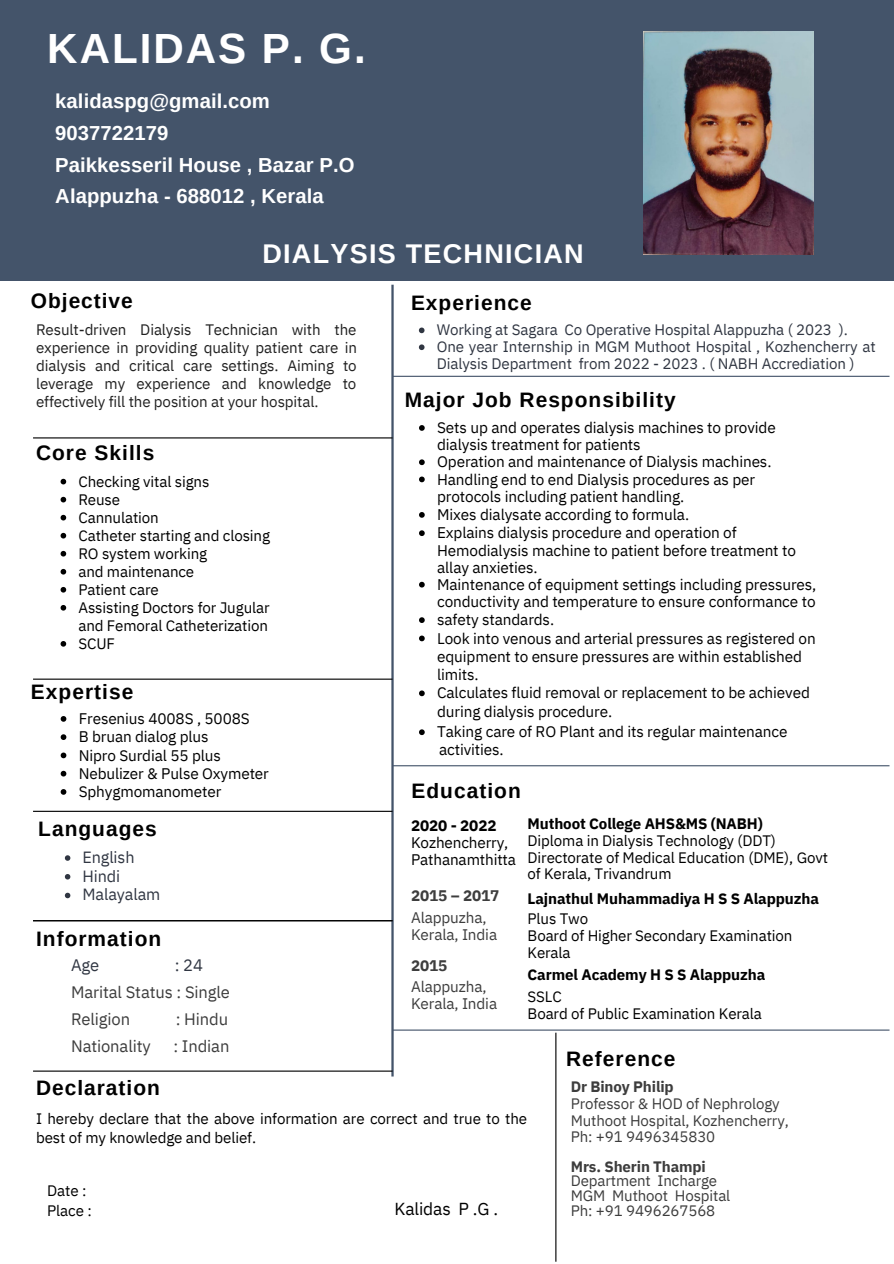
<style>
.page{position:relative;width:894px;height:1264px;background:#fff}
.page>*{position:absolute;margin:0;border:0;box-sizing:border-box;transform-origin:0 0}
.t1{font:700 42.15px "Arimo";letter-spacing:.045em;color:#fff}
.t2{font:700 27px "Arimo";letter-spacing:.045em;color:#fff}
.t3{font:700 20.85px "Arimo";letter-spacing:.05em;color:#000}
.t4{font:700 20.25px "Arimo";letter-spacing:.005em;color:#fff}
.t5{font:17.4px "IBM Plex Sans";letter-spacing:-.01em;color:#000}
.t6{font:16.5px/27px "IBM Plex Sans";letter-spacing:-.005em;color:#3d3d3d}
.t7{font:16.5px "IBM Plex Sans";color:#303642}
.t8{font:16.2px "IBM Plex Sans";letter-spacing:-.01em;color:#303642}
.t9{font:15.3px/17.1px "IBM Plex Sans";letter-spacing:-.01em;color:#000}
.t10{font:15.3px "IBM Plex Sans";letter-spacing:-.01em;color:#3d3d3d}
.t11{font:700 15.3px "IBM Plex Sans";letter-spacing:-.01em;color:#3d3d3d}
.t12{font:15.15px/19.2px "IBM Plex Sans";letter-spacing:-.01em;color:#000}
.t13{font:15.15px/18px "IBM Plex Sans";letter-spacing:-.01em;color:#212121;text-align:justify}
.t14{font:15.15px/17px "IBM Plex Sans";letter-spacing:-.01em;color:#303642}
.t15{font:700 15.15px "IBM Plex Sans";letter-spacing:-.01em;color:#000}
.t16{font:15px "IBM Plex Sans";letter-spacing:-.01em;color:#3d3d3d}
.t17{font:700 15px "IBM Plex Sans";letter-spacing:-.01em;color:#3d3d3d}
.s1{font-weight:700}
</style>
<div class="page">
<div style="left:0;top:0;width:893px;height:280px;background:#44546a"></div>
<hr style="left:391px;top:285px;width:2px;height:791px;background:#44546a">
<hr style="left:392px;top:376px;width:497px;height:1px;background:#44546a">
<hr style="left:392px;top:765px;width:497px;height:1px;background:#44546a">
<hr style="left:392px;top:1029px;width:497px;height:1px;background:#44546a">
<hr style="left:33px;top:437px;width:359px;height:1px;background:#000">
<hr style="left:33px;top:678px;width:359px;height:1px;background:#000">
<hr style="left:33px;top:810px;width:359px;height:2px;background:#000">
<hr style="left:33px;top:920px;width:359px;height:1px;background:#000">
<hr style="left:33px;top:1070px;width:359px;height:1px;background:#000">
<hr style="left:555px;top:1032px;width:1px;height:229px;background:#000">
<img style="left:643px;top:32px;width:170px;height:223px">
<svg style="left:61px;top:716px;width:5px;height:5px"></svg>
<svg style="left:61px;top:734px;width:5px;height:6px"></svg>
<svg style="left:61px;top:752px;width:5px;height:6px"></svg>
<svg style="left:61px;top:770px;width:5px;height:6px"></svg>
<svg style="left:61px;top:789px;width:5px;height:5px"></svg>
<svg style="left:61px;top:479px;width:5px;height:5px"></svg>
<svg style="left:61px;top:497px;width:5px;height:5px"></svg>
<svg style="left:61px;top:515px;width:5px;height:5px"></svg>
<svg style="left:61px;top:533px;width:5px;height:5px"></svg>
<svg style="left:61px;top:551px;width:5px;height:5px"></svg>
<svg style="left:61px;top:569px;width:5px;height:5px"></svg>
<svg style="left:61px;top:587px;width:5px;height:5px"></svg>
<svg style="left:61px;top:605px;width:5px;height:5px"></svg>
<svg style="left:61px;top:641px;width:5px;height:5px"></svg>
<svg style="left:419px;top:425px;width:5px;height:6px"></svg>
<svg style="left:419px;top:459px;width:5px;height:6px"></svg>
<svg style="left:419px;top:476px;width:5px;height:6px"></svg>
<svg style="left:419px;top:512px;width:5px;height:5px"></svg>
<svg style="left:419px;top:530px;width:5px;height:6px"></svg>
<svg style="left:419px;top:582px;width:5px;height:5px"></svg>
<svg style="left:419px;top:617px;width:5px;height:6px"></svg>
<svg style="left:419px;top:635px;width:5px;height:6px"></svg>
<svg style="left:419px;top:690px;width:5px;height:6px"></svg>
<svg style="left:419px;top:729px;width:5px;height:6px"></svg>
<svg style="left:419px;top:327px;width:5px;height:6px"></svg>
<svg style="left:419px;top:344px;width:5px;height:6px"></svg>
<svg style="left:65px;top:855px;width:5px;height:5px"></svg>
<svg style="left:65px;top:874px;width:5px;height:5px"></svg>
<svg style="left:65px;top:892px;width:5px;height:6px"></svg>
<p class="t1" style="left:47px;top:25px;width:320px">KALIDAS P. G.</p>
<p class="t4" style="left:55px;top:90px;width:216px">kalidaspg@gmail.com</p>
<p class="t4" style="left:55px;top:122px;width:115px">9037722179</p>
<p class="t4" style="left:55px;top:153px;width:300px">Paikkesseril House , Bazar P.O</p>
<p class="t4" style="left:55px;top:185px;width:270px">Alappuzha - 688012 , Kerala</p>
<p class="t3" style="left:31px;top:289px;width:103px">Objective</p>
<p class="t2" style="left:262px;top:239px;width:323px">DIALYSIS TECHNICIAN</p>
<p class="t3" style="left:411px;top:291px;width:122px">Experience</p>
<p class="t13" style="left:36px;top:320px;width:322px">Result-driven Dialysis Technician with the experience in providing quality patient care in dialysis and critical care settings. Aiming to leverage my experience and knowledge to effectively fill the position at your hospital.</p>
<p class="t3" style="left:36px;top:441px;width:120px">Core Skills</p>
<p class="t12" style="left:78px;top:471px;width:132px">Checking vital signs</p>
<p class="t12" style="left:78px;top:489px;width:43px">Reuse</p>
<p class="t12" style="left:78px;top:507px;width:82px">Cannulation</p>
<p class="t12" style="left:78px;top:525px;width:193px">Catheter starting and closing</p>
<p class="t12" style="left:78px;top:543px;width:130px">RO system working</p>
<p class="t12" style="left:78px;top:561px;width:117px">and maintenance</p>
<p class="t12" style="left:78px;top:579px;width:82px">Patient care</p>
<p class="t12" style="left:78px;top:598px;width:193px;line-height:18px">Assisting Doctors for Jugular and Femoral Catheterization</p>
<p class="t12" style="left:78px;top:633px;width:38px">SCUF</p>
<p class="t3" style="left:31px;top:680px;width:104px">Expertise</p>
<p class="t9" style="left:79px;top:709px;width:172px">Fresenius 4008S , 5008S</p>
<p class="t9" style="left:79px;top:728px;width:131px">B bruan dialog plus</p>
<p class="t9" style="left:79px;top:746px;width:144px">Nipro Surdial 55 plus</p>
<p class="t9" style="left:79px;top:764px;width:191px">Nebulizer &amp; Pulse Oxymeter</p>
<p class="t9" style="left:79px;top:782px;width:144px">Sphygmomanometer</p>
<p class="t3" style="left:38px;top:817px;width:120px">Languages</p>
<p class="t8" style="left:82px;top:846px;width:53px">English</p>
<p class="t8" style="left:82px;top:865px;width:39px">Hindi</p>
<p class="t8" style="left:82px;top:883px;width:79px">Malayalam</p>
<p class="t3" style="left:36px;top:926px;width:127px">Information</p>
<p class="t7" style="left:71px;top:954px;width:30px">Age</p>
<p class="t7" style="left:175px;top:954px;width:30px">: 24</p>
<p class="t6" style="left:71px;top:978px;width:160px">Marital Status : Single<br>Religion</p>
<p class="t6" style="left:176px;top:1005px;width:54px">: Hindu</p>
<p class="t6" style="left:71px;top:1032px;width:81px">Nationality</p>
<p class="t6" style="left:173px;top:1032px;width:57px">: Indian</p>
<p class="t14" style="left:436px;top:321px;width:412px">Working at Sagara Co Operative Hospital Alappuzha ( 2023 ).</p>
<p class="t14" style="left:436px;top:338px;width:440px">One year Internship in MGM Muthoot Hospital , Kozhencherry at<br>Dialysis Department from 2022 - 2023 . ( NABH Accrediation )</p>
<p class="t3" style="left:404px;top:388px;width:272px">Major Job Responsibility</p>
<p class="t9" style="left:437px;top:419px;width:340px">Sets up and operates dialysis machines to provide dialysis treatment for patients</p>
<p class="t9" style="left:437px;top:453px;width:336px">Operation and maintenance of Dialysis machines.</p>
<p class="t9" style="left:437px;top:470px;width:319px">Handling end to end Dialysis procedures as per protocols including patient handling.</p>
<p class="t9" style="left:437px;top:505px;width:253px">Mixes dialysate according to formula.</p>
<p class="t9" style="left:437px;top:524px;width:360px">Explains dialysis procedure and operation of<br>Hemodialysis machine to patient before treatment to allay anxieties.</p>
<p class="t9" style="left:437px;top:575px;width:380px">Maintenance of equipment settings including pressures, conductivity and temperature to ensure conformance to</p>
<p class="t9" style="left:437px;top:611px;width:118px">safety standards.</p>
<p class="t9" style="left:437px;top:628px;width:380px;line-height:18.3px">Look into venous and arterial pressures as registered on equipment to ensure pressures are within established limits.</p>
<p class="t9" style="left:437px;top:683px;width:374px;line-height:18.3px">Calculates fluid removal or replacement to be achieved during dialysis procedure.</p>
<p class="t9" style="left:437px;top:723px;width:352px">Taking care of RO Plant and its regular maintenance</p>
<p class="t9" style="left:439px;top:740px;width:66px">activities.</p>
<p class="t3" style="left:411px;top:779px;width:111px">Education</p>
<p class="t9" style="left:411px;top:817px;width:106px;line-height:16.6px"><span class="s1">2020 - 2022<br></span>Kozhencherry,<br>Pathanamthitta</p>
<p class="t11" style="left:411px;top:885px;width:90px">2015 – 2017</p>
<p class="t10" style="left:411px;top:907px;width:77px">Alappuzha,</p>
<p class="t10" style="left:411px;top:924px;width:88px">Kerala, India</p>
<p class="t11" style="left:411px;top:955px;width:38px">2015</p>
<p class="t10" style="left:411px;top:976px;width:77px">Alappuzha,</p>
<p class="t10" style="left:411px;top:992px;width:88px">Kerala, India</p>
<p class="t15" style="left:527px;top:813px;width:236px">Muthoot College AHS&amp;MS (NABH)</p>
<p class="t12" style="left:527px;top:831px;width:302px;line-height:16.8px">Diploma in Dialysis Technology (DDT)<br>Directorate of Medical Education (DME), Govt of Kerala, Trivandrum</p>
<p class="t15" style="left:527px;top:888px;width:293px">Lajnathul Muhammadiya H S S Alappuzha</p>
<p class="t12" style="left:527px;top:909px;width:62px">Plus Two</p>
<p class="t12" style="left:527px;top:926px;width:266px">Board of Higher Secondary Examination</p>
<p class="t12" style="left:527px;top:942px;width:45px">Kerala</p>
<p class="t15" style="left:527px;top:964px;width:239px">Carmel Academy H S S Alappuzha</p>
<p class="t12" style="left:527px;top:986px;width:36px">SSLC</p>
<p class="t12" style="left:527px;top:1003px;width:236px">Board of Public Examination Kerala</p>
<p class="t3" style="left:566px;top:1047px;width:111px">Reference</p>
<p class="t3" style="left:36px;top:1076px;width:125px">Declaration</p>
<p class="t12" style="left:36px;top:1108px;width:492px">I hereby declare that the above information are correct and true to the best of my knowledge and belief.</p>
<p class="t12" style="left:47px;top:1181px;width:46px">Date :<br>Place :</p>
<p class="t5" style="left:394px;top:1197px;width:105px">Kalidas P .G .</p>
<p class="t17" style="left:570px;top:1076px;width:104px">Dr Binoy Philip</p>
<p class="t16" style="left:570px;top:1093px;width:210px">Professor &amp; HOD of Nephrology</p>
<p class="t16" style="left:570px;top:1110px;width:219px">Muthoot Hospital, Kozhencherry,</p>
<p class="t16" style="left:570px;top:1127px;width:146px">Ph: +91 9496345830</p>
<p class="t17" style="left:570px;top:1156px;width:137px">Mrs. Sherin Thampi</p>
<p class="t16" style="left:570px;top:1170px;width:148px">Department Incharge</p>
<p class="t16" style="left:570px;top:1185px;width:161px">MGM Muthoot Hospital</p>
<p class="t16" style="left:570px;top:1200px;width:146px">Ph: +91 9496267568</p>
</div>
